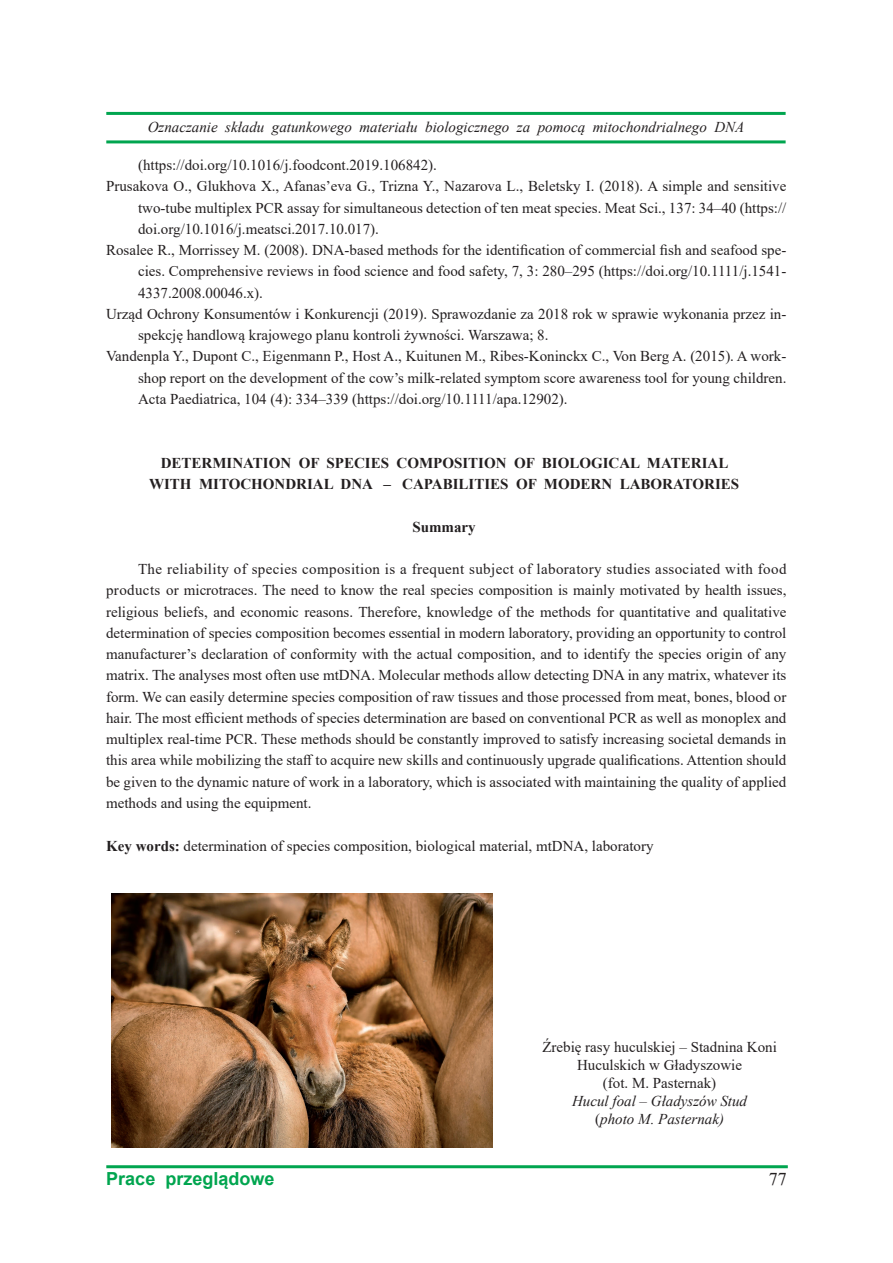
<style>
.page{position:relative;width:893px;height:1263px;background:#fff}
.page>*{position:absolute;margin:0;border:0;box-sizing:border-box;transform-origin:0 0}
.t1{font:700 18px "Arial";color:#00a54f}
.t2{font:18px "Times New Roman";color:#231f20}
.Normalny{font:15px/21.3px "Times New Roman";color:#231f20;text-align:justify}
.t3{font:italic 15px "Times New Roman";color:#231f20}
.Normalny-2{font:700 15px "Times New Roman";color:#231f20}
.s1{font-weight:700}
.s2{font-style:normal}
</style>
<div class="page">
<hr style="left:106px;top:112px;width:680px;height:3px;background:#00a54f">
<hr style="left:106px;top:140px;width:680px;height:3px;background:#00a54f">
<hr style="left:106px;top:1165px;width:682px;height:3px;background:#00a54f">
<img style="left:111px;top:893px;width:382px;height:255px">
<p class="t3" style="left:148px;top:117px;width:598px">Oznaczanie składu gatunkowego materiału biologicznego za pomocą mitochondrialnego DNA</p>
<p class="Normalny" style="left:138px;top:154px;width:300px">(https://doi.org/10.1016/j.foodcont.2019.106842).</p>
<p class="Normalny" style="left:138px;top:175px;width:650px;text-indent:-32px">Prusakova O., Glukhova X., Afanas’eva G., Trizna Y., Nazarova L., Beletsky I. (2018). A simple and sensitive two-tube multiplex PCR assay for simultaneous detection of ten meat species. Meat Sci., 137: 34–40 (https:// doi.org/10.1016/j.meatsci.2017.10.017).</p>
<p class="Normalny" style="left:138px;top:239px;width:650px;text-indent:-32px">Rosalee R., Morrissey M. (2008). DNA-based methods for the identification of commercial fish and seafood spe&shy;cies. Comprehensive reviews in food science and food safety, 7, 3: 280–295 (https://doi.org/10.1111/j.1541- 4337.2008.00046.x).</p>
<p class="Normalny" style="left:138px;top:303px;width:650px;text-indent:-32px">Urząd Ochrony Konsumentów i Konkurencji (2019). Sprawozdanie za 2018 rok w sprawie wykonania przez in&shy;spekcję handlową krajowego planu kontroli żywności. Warszawa; 8.</p>
<p class="Normalny" style="left:138px;top:345px;width:650px;text-indent:-32px">Vandenpla Y., Dupont C., Eigenmann P., Host A., Kuitunen M., Ribes-Koninckx C., Von Berg A. (2015). A work&shy;shop report on the development of the cow’s milk-related symptom score awareness tool for young children.<br>Acta Paediatrica, 104 (4): 334–339 (https://doi.org/10.1111/apa.12902).</p>
<p class="Normalny-2" style="left:161px;top:452px;width:569px">DETERMINATION OF SPECIES COMPOSITION OF BIOLOGICAL MATERIAL</p>
<p class="Normalny-2" style="left:149px;top:473px;width:592px">WITH MITOCHONDRIAL DNA – CAPABILITIES OF MODERN LABORATORIES</p>
<p class="Normalny-2" style="left:412px;top:516px;width:65px">Summary</p>
<p class="Normalny" style="left:106px;top:558px;width:682px;text-indent:32px">The reliability of species composition is a frequent subject of laboratory studies associated with food products or microtraces. The need to know the real species composition is mainly motivated by health issues, religious beliefs, and economic reasons. Therefore, knowledge of the methods for quantitative and qualitative determination of species composition becomes essential in modern laboratory, providing an opportunity to control manufacturer’s declaration of conformity with the actual composition, and to identify the species origin of any matrix. The analyses most often use mtDNA. Molecular methods allow detecting DNA in any matrix, whatever its form. We can easily determine species composition of raw tissues and those processed from meat, bones, blood or hair. The most efficient methods of species determination are based on conventional PCR as well as monoplex and multiplex real-time PCR. These methods should be constantly improved to satisfy increasing societal demands in this area while mobilizing the staff to acquire new skills and continuously upgrade qualifications. Attention should be given to the dynamic nature of work in a laboratory, which is associated with maintaining the quality of applied methods and using the equipment.</p>
<p class="Normalny" style="left:106px;top:834px;width:549px"><span class="s1">Key words:</span> determination of species composition, biological material, mtDNA, laboratory</p>
<p class="Normalny" style="left:542px;top:1038px;width:236px;line-height:18px;text-align:center">Źrebię rasy huculskiej – Stadnina Koni<br>Huculskich w Gładyszowie</p>
<p class="Normalny" style="left:603px;top:1072px;width:115px">(fot. M. Pasternak)</p>
<p class="t3" style="left:572px;top:1091px;width:177px">Hucul foal – Gładyszów Stud</p>
<p class="t3" style="left:595px;top:1109px;width:130px"><span class="s2">(</span>photo M. Pasternak)</p>
<p class="t1" style="left:106px;top:1166px;width:170px">Prace przeglądowe</p>
<p class="t2" style="left:769px;top:1166px;width:19px">77</p>
</div>
